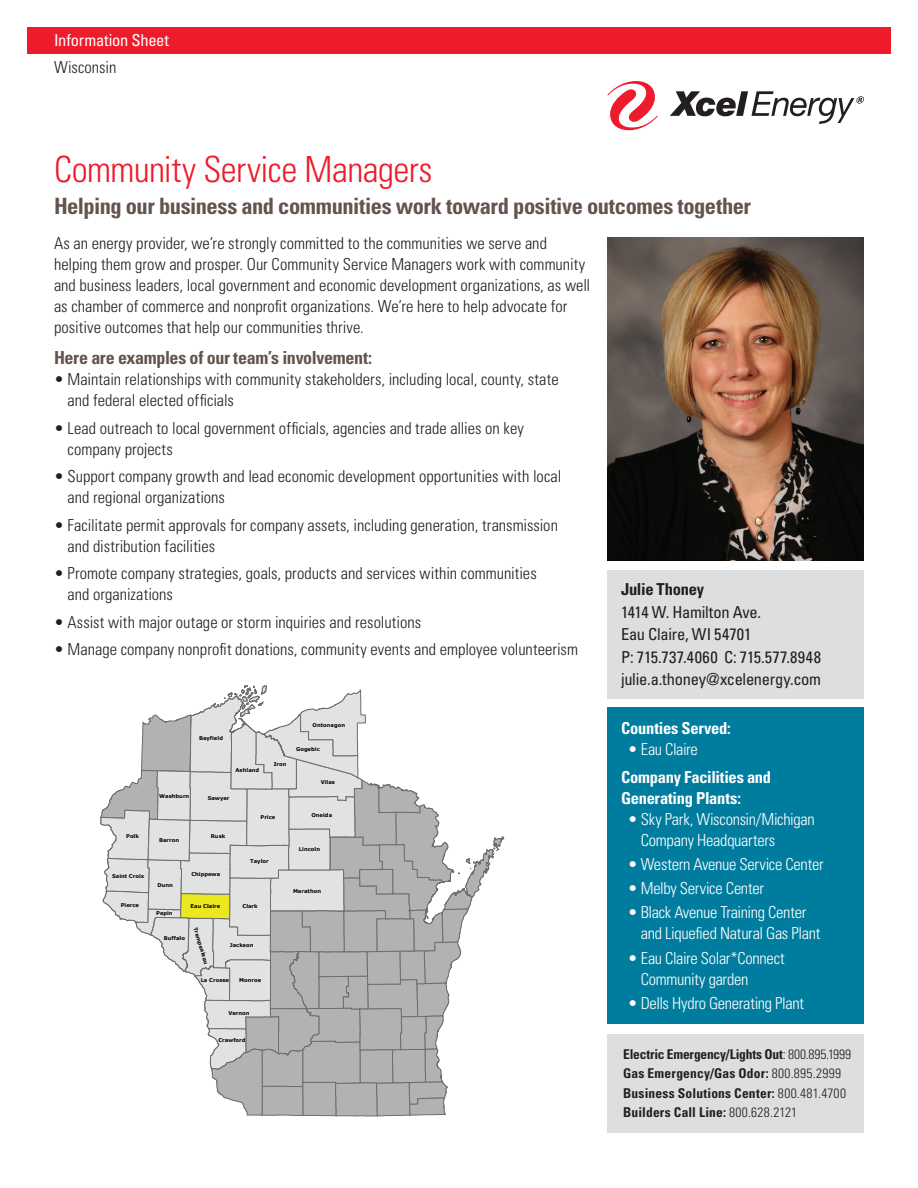
<style>
.page{position:relative;width:918px;height:1188px;background:#fff}
.page>*{position:absolute;margin:0;border:0;box-sizing:border-box;transform-origin:0 0}
.t1{font:300 condensed 36px "Univers LT Std";letter-spacing:-.015em;color:#ee1b2c}
.t2{font:700 condensed 22.5px "Univers LT Std";letter-spacing:-.02em;color:#62544e}
.t3{font:700 condensed 18px "Univers LT Std";letter-spacing:-.02em;color:#62544e}
.t4{font:300 condensed 16.5px/21px "Univers LT Std";color:#231f20}
.t5{font:300 condensed 16.5px/21px "Univers LT Std";letter-spacing:-.02em;color:#fff}
.t6{font:condensed 16.5px/22.5px "Univers LT Std";letter-spacing:-.015em;color:#231f20}
.t7{font:700 condensed 16.5px/21px "Univers LT Std";letter-spacing:-.015em;color:#fff}
.t8{font:condensed 16.5px "Univers LT Std";letter-spacing:-.015em;color:#fff}
.t9{font:700 condensed 16.5px "Univers LT Std";letter-spacing:-.015em;color:#231f20}
.t10{font:700 condensed 13.5px/19.5px "Univers LT Std";letter-spacing:.01em;color:#231f20}
.t11{font:700 5.25px "Verdana";color:#040503}
.s1{font-weight:300}
</style>
<div class="page">
<div style="left:27px;top:27px;width:864px;height:27px;background:#ee1b2c"></div>
<svg style="left:608px;top:81px;width:50px;height:49px"></svg>
<svg style="left:670px;top:91px;width:194px;height:33px"></svg>
<div style="left:608px;top:707px;width:256px;height:317px;background:#007d9e"></div>
<div style="left:608px;top:1034px;width:256px;height:99px;background:#dddee0"></div>
<div style="left:608px;top:570px;width:256px;height:129px;background:#dddee0"></div>
<img style="left:608px;top:237px;width:256px;height:324px">
<svg style="left:100px;top:685px;width:404px;height:431px"></svg>
<p class="t8" style="left:54px;top:29px;width:117px">Information Sheet</p>
<p class="t4" style="left:54px;top:56px;width:64px">Wisconsin</p>
<h1 class="t1" style="left:54px;top:148px;width:380px">Community Service Managers</h1>
<h2 class="t2" style="left:54px;top:192px;width:699px">Helping our business and communities work toward positive outcomes together</h2>
<p class="t4" style="left:54px;top:233px;width:538px">As an energy provider, we’re strongly committed to the communities we serve and helping them grow and prosper. Our Community Service Managers work with community and business leaders, local government and economic development organizations, as well as chamber of commerce and nonprofit organizations. We’re here to help advocate for positive outcomes that help our communities thrive.</p>
<p class="t3" style="left:54px;top:347px;width:320px">Here are examples of our team’s involvement:</p>
<p class="t4" style="left:67px;top:369px;width:493px;text-indent:-13px">• Maintain relationships with community stakeholders, including local, county, state and federal elected officials</p>
<p class="t4" style="left:67px;top:418px;width:458px;text-indent:-13px">• Lead outreach to local government officials, agencies and trade allies on key company projects</p>
<p class="t4" style="left:67px;top:466px;width:495px;text-indent:-13px">• Support company growth and lead economic development opportunities with local and regional organizations</p>
<p class="t4" style="left:67px;top:515px;width:492px;text-indent:-13px">• Facilitate permit approvals for company assets, including generation, transmission and distribution facilities</p>
<p class="t4" style="left:67px;top:563px;width:471px;text-indent:-13px">• Promote company strategies, goals, products and services within communities and organizations</p>
<p class="t4" style="left:54px;top:612px;width:369px">• Assist with major outage or storm inquiries and resolutions</p>
<p class="t4" style="left:54px;top:639px;width:526px">• Manage company nonprofit donations, community events and employee volunteerism</p>
<p class="t11" style="left:313px;top:721px;width:34px">Ontonagon</p>
<p class="t11" style="left:199px;top:734px;width:25px">Bayfield</p>
<p class="t11" style="left:296px;top:745px;width:25px">Gogebic</p>
<p class="t11" style="left:236px;top:767px;width:25px">Ashland</p>
<p class="t11" style="left:274px;top:761px;width:14px">Iron</p>
<p class="t11" style="left:321px;top:778px;width:16px">Vilas</p>
<p class="t11" style="left:159px;top:792px;width:32px">Washburn</p>
<p class="t11" style="left:208px;top:795px;width:23px">Sawyer</p>
<p class="t11" style="left:261px;top:814px;width:16px">Price</p>
<p class="t11" style="left:311px;top:811px;width:22px">Oneida</p>
<p class="t11" style="left:126px;top:832px;width:14px">Polk</p>
<p class="t11" style="left:159px;top:836px;width:22px">Barron</p>
<p class="t11" style="left:211px;top:833px;width:16px">Rusk</p>
<p class="t11" style="left:299px;top:846px;width:23px">Lincoln</p>
<p class="t11" style="left:250px;top:858px;width:20px">Taylor</p>
<p class="t11" style="left:112px;top:872px;width:34px">Saint Croix</p>
<p class="t11" style="left:191px;top:870px;width:30px">Chippewa</p>
<p class="t11" style="left:157px;top:881px;width:17px">Dunn</p>
<p class="t11" style="left:293px;top:887px;width:30px">Marathon</p>
<p class="t11" style="left:121px;top:902px;width:20px">Pierce</p>
<p class="t11" style="left:191px;top:903px;width:31px">Eau Claire</p>
<p class="t11" style="left:243px;top:902px;width:17px">Clark</p>
<p class="t11" style="left:156px;top:910px;width:18px">Pepin</p>
<p class="t11" style="left:164px;top:935px;width:23px">Buffalo</p>
<p class="t11" style="left:199px;top:926px;width:40px;rotate:73deg">Trempealeau</p>
<p class="t11" style="left:230px;top:941px;width:25px">Jackson</p>
<p class="t11" style="left:201px;top:976px;width:30px">La Crosse</p>
<p class="t11" style="left:239px;top:976px;width:23px">Monroe</p>
<p class="t11" style="left:228px;top:1009px;width:23px">Vernon</p>
<p class="t11" style="left:218px;top:1036px;width:29px">Crawford</p>
<p class="t9" style="left:621px;top:579px;width:85px">Julie Thoney</p>
<p class="t6" style="left:621px;top:601px;width:202px">1414 W. Hamilton Ave.<br>Eau Claire, WI 54701<br>P: 715.737.4060 C: 715.577.8948 julie.a.thoney@xcelenergy.com</p>
<p class="t7" style="left:621px;top:718px;width:111px">Counties Served:</p>
<p class="t5" style="left:628px;top:739px;width:72px">• Eau Claire</p>
<p class="t7" style="left:621px;top:766px;width:152px">Company Facilities and<br>Generating Plants:</p>
<p class="t5" style="left:641px;top:808px;width:175px;text-indent:-13px">• Sky Park, Wisconsin/Michigan<br>Company Headquarters</p>
<p class="t5" style="left:628px;top:854px;width:197px">• Western Avenue Service Center</p>
<p class="t5" style="left:628px;top:878px;width:138px">• Melby Service Center</p>
<p class="t5" style="left:641px;top:902px;width:181px;text-indent:-13px">• Black Avenue Training Center and Liquefied Natural Gas Plant</p>
<p class="t5" style="left:641px;top:947px;width:145px;text-indent:-13px">• Eau Claire Solar*Connect<br>Community garden</p>
<p class="t5" style="left:628px;top:992px;width:178px">• Dells Hydro Generating Plant</p>
<p class="t10" style="left:623px;top:1044px;width:229px">Electric Emergency/Lights Out<span class="s1">: 800.895.1999<br></span>Gas Emergency/Gas Odor: <span class="s1">800.895.2999<br></span>Business Solutions Center: <span class="s1">800.481.4700<br></span>Builders Call Line: <span class="s1">800.628.2121</span></p>
</div>
